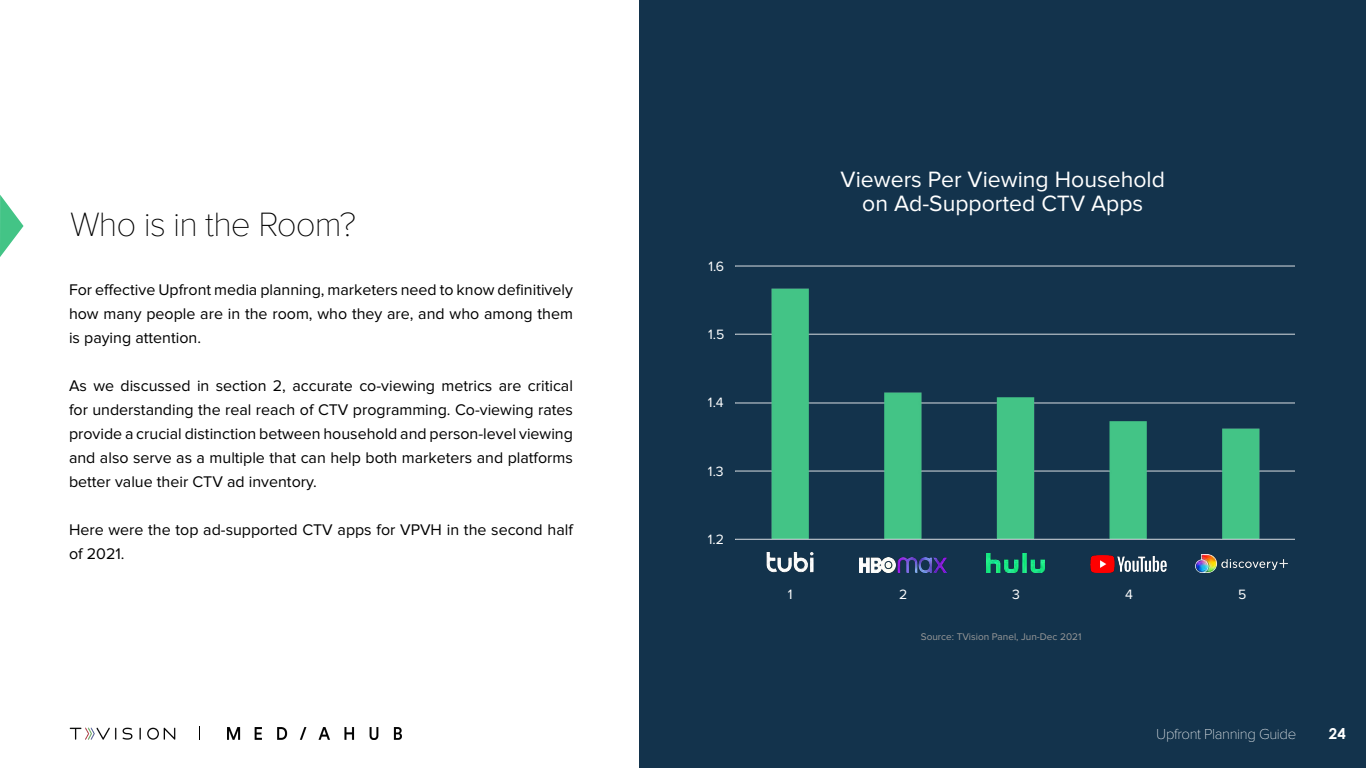
<style>
.page{position:relative;width:1366px;height:768px;background:#fff}
.page>*{position:absolute;margin:0;border:0;box-sizing:border-box;transform-origin:0 0}
.t1{font:100 35px "Proxima Nova T";letter-spacing:-.025em;color:#000}
.t2{font:23px/24px "Proxima Nova";color:#fff;text-align:center}
.t3{font:16px/24px "Proxima Nova";color:#000;text-align:justify}
.t4{font:100 15px "Proxima Nova T";letter-spacing:-.025em;color:#fff}
.t5{font:700 15px "Century Gothic";color:#fff}
.t6{font:14px "Proxima Nova";color:#fff}
.t7{font:10px "Proxima Nova";color:#999}
</style>
<div class="page">
<div style="left:640px;top:0;width:726px;height:768px;background:#13334c"></div>
<img style="left:735px;top:265px;width:560px;height:275px">
<img style="left:859px;top:558px;width:88px;height:15px">
<img style="left:987px;top:554px;width:58px;height:19px">
<img style="left:767px;top:552px;width:47px;height:21px">
<img style="left:1091px;top:556px;width:75px;height:17px">
<img style="left:1195px;top:554px;width:92px;height:19px">
<svg style="left:0;top:195px;width:24px;height:62px"></svg>
<img style="left:69px;top:727px;width:107px;height:13px">
<svg style="left:199px;top:726px;width:1px;height:13px"></svg>
<img style="left:227px;top:727px;width:175px;height:12px">
<h1 class="t1" style="left:70px;top:204px;width:288px">Who is in the Room?</h1>
<p class="t3" style="left:69px;top:279px;width:506px">For effective Upfront media planning, marketers need to know definitively how many people are in the room, who they are, and who among them is paying attention.</p>
<p class="t3" style="left:69px;top:375px;width:506px">As we discussed in section 2, accurate co-viewing metrics are critical for understanding the real reach of CTV programming. Co-viewing rates provide a crucial distinction between household and person-level viewing and also serve as a multiple that can help both marketers and platforms better value their CTV ad inventory.</p>
<p class="t3" style="left:69px;top:519px;width:506px">Here were the top ad-supported CTV apps for VPVH in the second half of 2021.</p>
<p class="t6" style="left:708px;top:260px;width:17px">1.6</p>
<p class="t6" style="left:708px;top:328px;width:18px">1.5</p>
<p class="t6" style="left:708px;top:396px;width:17px">1.4</p>
<p class="t6" style="left:708px;top:465px;width:17px">1.3</p>
<p class="t6" style="left:708px;top:533px;width:18px">1.2</p>
<h2 class="t2" style="left:841px;top:169px;width:326px">Viewers Per Viewing Household on Ad-Supported CTV Apps</h2>
<p class="t6" style="left:788px;top:588px;width:6px">1</p>
<p class="t6" style="left:899px;top:588px;width:10px">2</p>
<p class="t6" style="left:1012px;top:588px;width:9px">3</p>
<p class="t6" style="left:1125px;top:588px;width:9px">4</p>
<p class="t6" style="left:1238px;top:588px;width:10px">5</p>
<p class="t7" style="left:921px;top:632px;width:162px">Source: TVision Panel, Jun-Dec 2021</p>
<p class="t4" style="left:1156px;top:726px;width:141px">Upfront Planning Guide</p>
<p class="t5" style="left:1329px;top:722px;width:18px">24</p>
</div>
